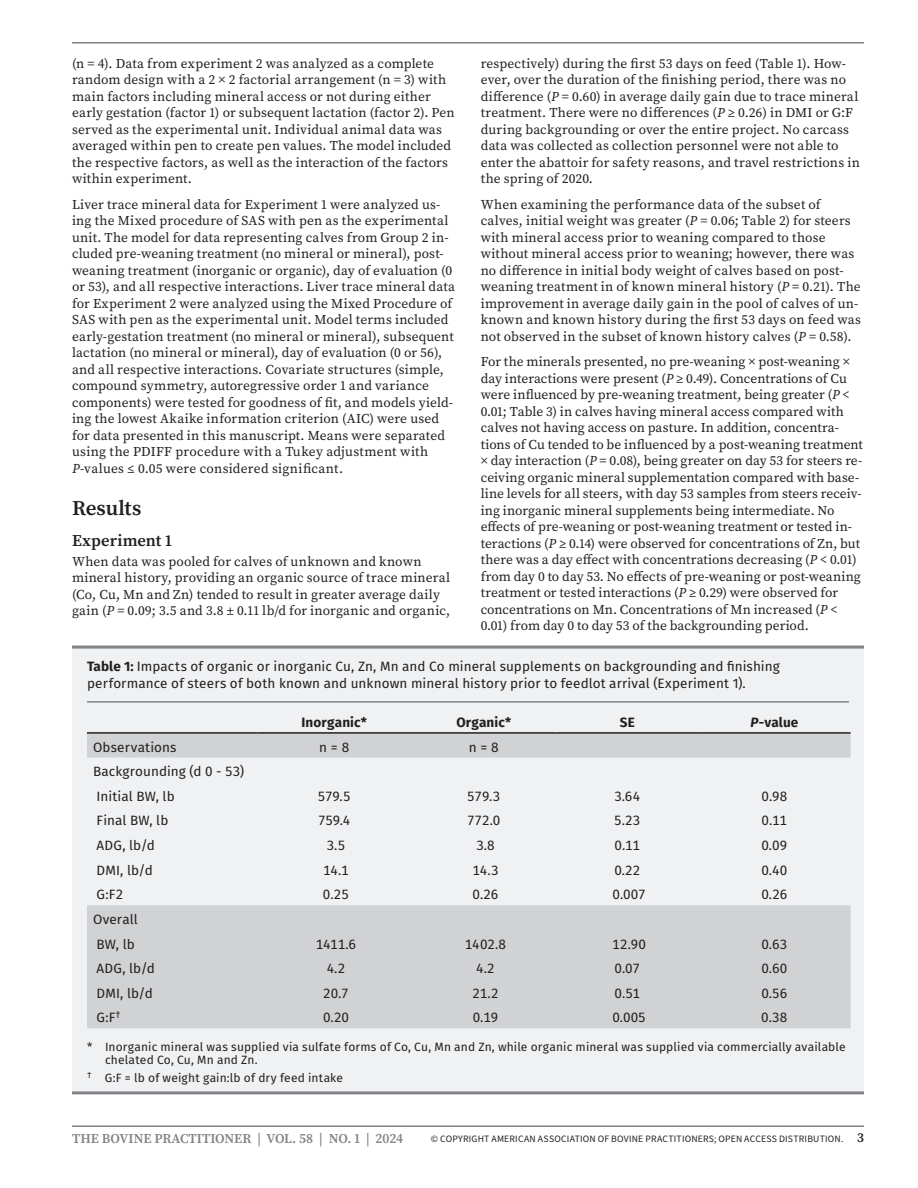
<style>
.page{position:relative;width:918px;height:1188px;background:#fff}
.page>*{position:absolute;margin:0;border:0;box-sizing:border-box;transform-origin:0 0}
.Heading_1{font:600 21px "Source Serif Pro";color:#231f20}
.Heading_2{font:600 16.5px "Source Serif Pro";letter-spacing:.005em;color:#231f20}
.t1{font:13.5px/16.5px "Source Serif Pro";letter-spacing:.01em;color:#231f20}
.FT1_Figure_Table_CaptionAbove{font:13.5px/16.5px "Fira Sans";letter-spacing:.005em;color:#231f20}
.Table{font:13.5px "Fira Sans";letter-spacing:-.01em;color:#231f20}
.Table_Left{font:13.5px "Fira Sans";letter-spacing:.01em;color:#231f20}
.t2{font:600 13.5px "Source Serif Pro";letter-spacing:-.005em;color:#808285}
.Table_Header{font:700 13.5px "Fira Sans";letter-spacing:.01em;color:#231f20}
.FT3_Figure_Table_Notes_Hanging{font:12px/13.5px "Fira Sans";letter-spacing:.01em;color:#231f20}
.t3{font:9.75px "Source Sans 3";letter-spacing:.02em;color:#231f20}
.s1{font-style:italic}
.s2{font-weight:700}
.s3{font-family:"Source Serif Pro";font-weight:600;font-size:13.5px}
</style>
<div class="page">
<hr style="left:72px;top:42px;width:792px;height:2px;background:#808285">
<hr style="left:72px;top:1125px;width:792px;height:2px;background:#808285">
<div style="left:72px;top:646px;width:792px;height:445px;background:#f0f1f2"></div>
<hr style="left:72px;top:646px;width:792px;height:3px;background:#808285">
<hr style="left:87px;top:701px;width:762px;height:2px;background:#808285">
<hr style="left:72px;top:1091px;width:792px;height:3px;background:#808285">
<svg style="left:87px;top:734px;width:764px;height:294px"></svg>
<hr style="left:87px;top:732px;width:171px;height:2px;background:#231f20">
<hr style="left:258px;top:732px;width:153px;height:2px;background:#231f20">
<hr style="left:411px;top:732px;width:146px;height:2px;background:#231f20">
<hr style="left:557px;top:732px;width:141px;height:2px;background:#231f20">
<hr style="left:698px;top:732px;width:153px;height:2px;background:#231f20">
<p class="t1" style="left:72px;top:55px;width:384px">(n = 4). Data from experiment 2 was analyzed as a complete random design with a 2 × 2 factorial arrangement (n = 3) with main factors including mineral access or not during either early gestation (factor 1) or subsequent lactation (factor 2). Pen served as the experimental unit. Individual animal data was averaged within pen to create pen values. The model included the respective factors, as well as the interaction of the factors within experiment.</p>
<p class="t1" style="left:72px;top:196px;width:385px">Liver trace mineral data for Experiment 1 were analyzed us&shy;ing the Mixed procedure of SAS with pen as the experimental unit. The model for data representing calves from Group 2 in&shy;cluded pre-weaning treatment (no mineral or mineral), post&shy;weaning treatment (inorganic or organic), day of evaluation (0 or 53), and all respective interactions. Liver trace mineral data for Experiment 2 were analyzed using the Mixed Procedure of SAS with pen as the experimental unit. Model terms included early-gestation treatment (no mineral or mineral), subsequent lactation (no mineral or mineral), day of evaluation (0 or 56), and all respective interactions. Covariate structures (simple, compound symmetry, autoregressive order 1 and variance components) were tested for goodness of fit, and models yield&shy;ing the lowest Akaike information criterion (AIC) were used for data presented in this manuscript. Means were separated using the PDIFF procedure with a Tukey adjustment with <span class="s1">P</span>-values ≤ 0.05 were considered significant.</p>
<h1 class="Heading_1" style="left:72px;top:494px;width:71px">Results</h1>
<h2 class="Heading_2" style="left:72px;top:530px;width:101px">Experiment 1</h2>
<p class="t1" style="left:72px;top:553px;width:380px">When data was pooled for calves of unknown and known mineral history, providing an organic source of trace mineral (Co, Cu, Mn and Zn) tended to result in greater average daily gain (<span class="s1">P</span> = 0.09; 3.5 and 3.8 ± 0.11 lb/d for inorganic and organic,</p>
<p class="t1" style="left:481px;top:55px;width:381px">respectively) during the first 53 days on feed (Table 1). How&shy;ever, over the duration of the finishing period, there was no difference (<span class="s1">P</span> = 0.60) in average daily gain due to trace mineral treatment. There were no differences (<span class="s1">P</span> ≥ 0.26) in DMI or G:F during backgrounding or over the entire project. No carcass data was collected as collection personnel were not able to enter the abattoir for safety reasons, and travel restrictions in the spring of 2020.</p>
<p class="t1" style="left:481px;top:196px;width:382px">When examining the performance data of the subset of calves, initial weight was greater (<span class="s1">P</span> = 0.06; Table 2) for steers with mineral access prior to weaning compared to those without mineral access prior to weaning; however, there was no difference in initial body weight of calves based on post&shy;weaning treatment in of known mineral history (<span class="s1">P</span> = 0.21). The improvement in average daily gain in the pool of calves of un&shy;known and known history during the first 53 days on feed was not observed in the subset of known history calves (<span class="s1">P</span> = 0.58).</p>
<p class="t1" style="left:481px;top:354px;width:384px">For the minerals presented, no pre-weaning × post-weaning × day interactions were present (<span class="s1">P</span> ≥ 0.49). Concentrations of Cu were influenced by pre-weaning treatment, being greater (<span class="s1">P</span> &lt; 0.01; Table 3) in calves having mineral access compared with calves not having access on pasture. In addition, concentra&shy;tions of Cu tended to be influenced by a post-weaning treatment × day interaction (<span class="s1">P</span> = 0.08), being greater on day 53 for steers re&shy;ceiving organic mineral supplementation compared with base&shy;line levels for all steers, with day 53 samples from steers receiv&shy;ing inorganic mineral supplements being intermediate. No effects of pre-weaning or post-weaning treatment or tested in&shy;teractions (<span class="s1">P</span> ≥ 0.14) were observed for concentrations of Zn, but there was a day effect with concentrations decreasing (<span class="s1">P</span> &lt; 0.01) from day 0 to day 53. No effects of pre-weaning or post-weaning treatment or tested interactions (<span class="s1">P</span> ≥ 0.29) were observed for concentrations on Mn. Concentrations of Mn increased (<span class="s1">P</span> &lt; 0.01) from day 0 to day 53 of the backgrounding period.</p>
<p class="FT1_Figure_Table_CaptionAbove" style="left:87px;top:658px;width:694px"><span class="s2">Table 1:</span> Impacts of organic or inorganic Cu, Zn, Mn and Co mineral supplements on backgrounding and finishing performance of steers of both known and unknown mineral history prior to feedlot arrival (Experiment 1).</p>
<p class="Table_Header" style="left:302px;top:711px;width:67px">Inorganic*</p>
<p class="Table_Header" style="left:456px;top:711px;width:56px">Organic*</p>
<p class="Table_Header" style="left:620px;top:711px;width:16px">SE</p>
<p class="Table_Header" style="left:750px;top:711px;width:49px"><span class="s1">P</span>-value</p>
<p class="Table_Left" style="left:93px;top:737px;width:85px">Observations</p>
<p class="Table" style="left:319px;top:737px;width:32px">n = 8</p>
<p class="Table" style="left:469px;top:737px;width:32px">n = 8</p>
<p class="Table_Left" style="left:93px;top:761px;width:153px">Backgrounding (d 0 - 53)</p>
<p class="Table_Left" style="left:97px;top:786px;width:80px">Initial BW, lb</p>
<p class="Table" style="left:318px;top:786px;width:34px">579.5</p>
<p class="Table" style="left:467px;top:786px;width:34px">579.3</p>
<p class="Table" style="left:614px;top:786px;width:27px">3.64</p>
<p class="Table" style="left:762px;top:786px;width:27px">0.98</p>
<p class="Table_Left" style="left:97px;top:811px;width:73px">Final BW, lb</p>
<p class="Table" style="left:318px;top:811px;width:34px">759.4</p>
<p class="Table" style="left:467px;top:811px;width:35px">772.0</p>
<p class="Table" style="left:614px;top:811px;width:28px">5.23</p>
<p class="Table" style="left:762px;top:811px;width:27px">0.11</p>
<p class="Table_Left" style="left:97px;top:835px;width:60px">ADG, lb/d</p>
<p class="Table" style="left:327px;top:835px;width:20px">3.5</p>
<p class="Table" style="left:476px;top:835px;width:20px">3.8</p>
<p class="Table" style="left:615px;top:835px;width:27px">0.11</p>
<p class="Table" style="left:761px;top:835px;width:27px">0.09</p>
<p class="Table_Left" style="left:97px;top:860px;width:58px">DMI, lb/d</p>
<p class="Table" style="left:323px;top:860px;width:27px">14.1</p>
<p class="Table" style="left:473px;top:860px;width:28px">14.3</p>
<p class="Table" style="left:614px;top:860px;width:28px">0.22</p>
<p class="Table" style="left:761px;top:860px;width:27px">0.40</p>
<p class="Table_Left" style="left:97px;top:884px;width:28px">G:F2</p>
<p class="Table" style="left:323px;top:884px;width:28px">0.25</p>
<p class="Table" style="left:473px;top:884px;width:27px">0.26</p>
<p class="Table" style="left:613px;top:884px;width:35px">0.007</p>
<p class="Table" style="left:761px;top:884px;width:27px">0.26</p>
<p class="Table_Left" style="left:93px;top:909px;width:46px">Overall</p>
<p class="Table_Left" style="left:97px;top:934px;width:40px">BW, lb</p>
<p class="Table" style="left:316px;top:934px;width:42px">1411.6</p>
<p class="Table" style="left:465px;top:934px;width:43px">1402.8</p>
<p class="Table" style="left:612px;top:934px;width:35px">12.90</p>
<p class="Table" style="left:761px;top:934px;width:27px">0.63</p>
<p class="Table_Left" style="left:97px;top:958px;width:60px">ADG, lb/d</p>
<p class="Table" style="left:327px;top:958px;width:20px">4.2</p>
<p class="Table" style="left:476px;top:958px;width:20px">4.2</p>
<p class="Table" style="left:615px;top:958px;width:27px">0.07</p>
<p class="Table" style="left:761px;top:958px;width:27px">0.60</p>
<p class="Table_Left" style="left:97px;top:983px;width:58px">DMI, lb/d</p>
<p class="Table" style="left:323px;top:983px;width:27px">20.7</p>
<p class="Table" style="left:472px;top:983px;width:28px">21.2</p>
<p class="Table" style="left:615px;top:983px;width:27px">0.51</p>
<p class="Table" style="left:761px;top:983px;width:28px">0.56</p>
<p class="Table_Left" style="left:97px;top:1007px;width:26px">G:F<sup>†</sup></p>
<p class="Table" style="left:323px;top:1007px;width:27px">0.20</p>
<p class="Table" style="left:473px;top:1007px;width:27px">0.19</p>
<p class="Table" style="left:612px;top:1007px;width:35px">0.005</p>
<p class="Table" style="left:761px;top:1007px;width:28px">0.38</p>
<p class="FT3_Figure_Table_Notes_Hanging" style="left:105px;top:1040px;width:742px;text-indent:-18px">* Inorganic mineral was supplied via sulfate forms of Co, Cu, Mn and Zn, while organic mineral was supplied via commercially available chelated Co, Cu, Mn and Zn.</p>
<p class="FT3_Figure_Table_Notes_Hanging" style="left:87px;top:1071px;width:258px"><sup>†</sup> G:F = lb of weight gain:lb of dry feed intake</p>
<p class="t2" style="left:72px;top:1130px;width:333px">THE BOVINE PRACTITIONER | VOL. 58 | NO. 1 | 2024</p>
<p class="t3" style="left:431px;top:1132px;width:435px">© COPYRIGHT AMERICAN ASSOCIATION OF BOVINE PRACTITIONERS; OPEN ACCESS DISTRIBUTION. <span class="s3">3</span></p>
</div>
